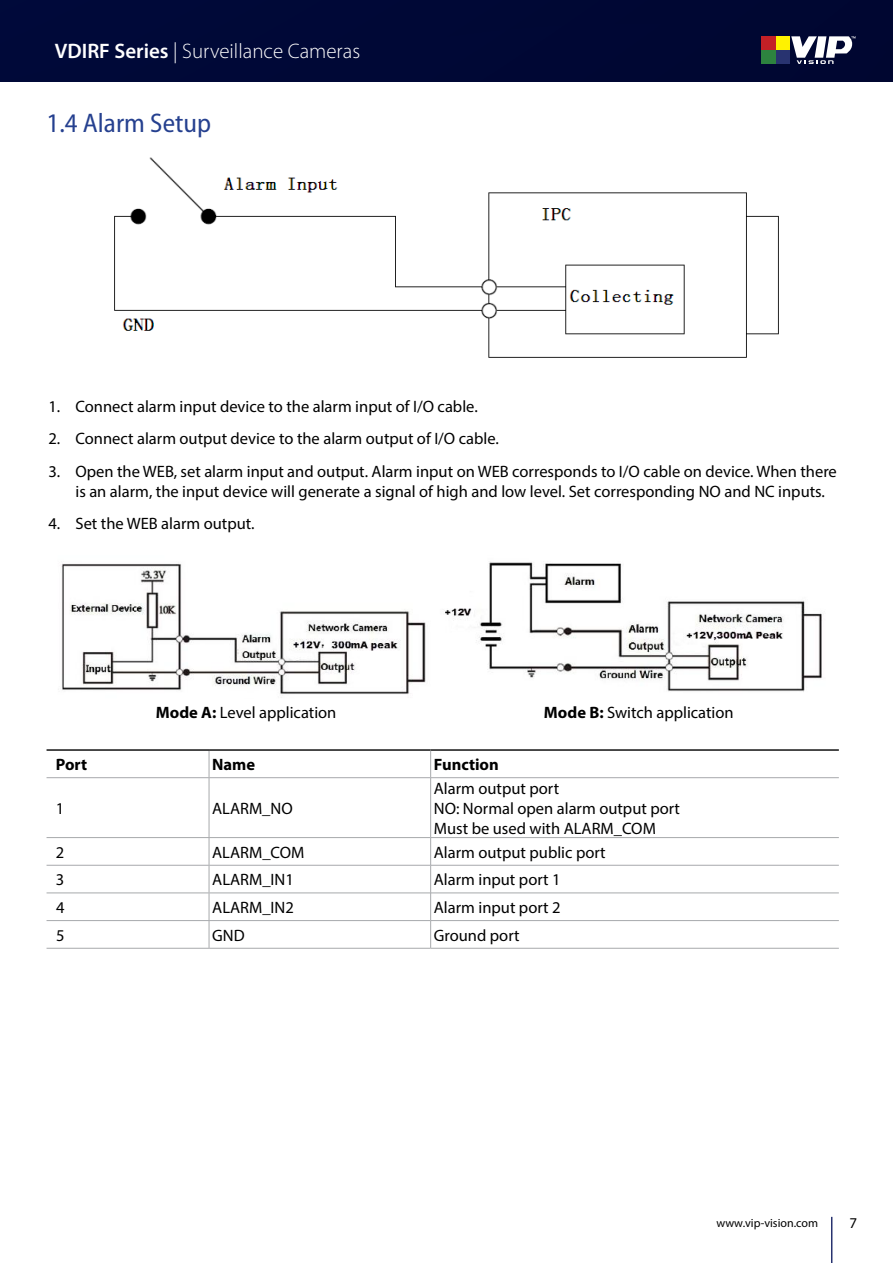
<style>
.page{position:relative;width:893px;height:1263px;background:#fff}
.page>*{position:absolute;margin:0;border:0;box-sizing:border-box;transform-origin:0 0}
.t1{font:semi-condensed 27px "Myriad Pro";color:#25408f}
.t2{font:300 21px "Myriad Pro";color:#fff}
.t3{font:16.5px/19.8px "Myriad Pro";color:#000}
.t4{font:700 16.5px "Myriad Pro";color:#000}
.t5{font:15px "Myriad Pro";color:#000}
.t6{font:12px "Myriad Pro";color:#000}
.s1{font-weight:600}
.s2{font-weight:700}
</style>
<div class="page">
<hr style="left:831px;top:1217px;width:1px;height:46px;background:#283370">
<div style="left:0;top:0;width:893px;height:81px;background:#000836"></div>
<div style="left:761px;top:36px;width:14px;height:14px;background:#c42026"></div>
<div style="left:761px;top:50px;width:14px;height:14px;background:#2d833f"></div>
<div style="left:776px;top:36px;width:13px;height:14px;background:#fff200"></div>
<div style="left:776px;top:50px;width:13px;height:14px;background:#283370"></div>
<svg style="left:789px;top:36px;width:67px;height:28px"></svg>
<img style="left:114px;top:157px;width:665px;height:201px">
<img style="left:61px;top:563px;width:365px;height:132px">
<img style="left:445px;top:562px;width:377px;height:130px">
<svg style="left:209px;top:751px;width:1px;height:26px"></svg>
<hr style="left:47px;top:777px;width:162px;height:1px;background:#a7a9ac">
<hr style="left:209px;top:777px;width:221px;height:1px;background:#a7a9ac">
<hr style="left:431px;top:777px;width:408px;height:1px;background:#a7a9ac">
<hr style="left:47px;top:837px;width:162px;height:1px;background:#a7a9ac">
<hr style="left:209px;top:837px;width:221px;height:1px;background:#a7a9ac">
<hr style="left:431px;top:837px;width:408px;height:1px;background:#a7a9ac">
<hr style="left:47px;top:865px;width:162px;height:1px;background:#a7a9ac">
<hr style="left:209px;top:865px;width:221px;height:1px;background:#a7a9ac">
<hr style="left:431px;top:865px;width:408px;height:1px;background:#a7a9ac">
<hr style="left:47px;top:892px;width:162px;height:1px;background:#a7a9ac">
<hr style="left:209px;top:892px;width:221px;height:1px;background:#a7a9ac">
<hr style="left:431px;top:892px;width:408px;height:1px;background:#a7a9ac">
<hr style="left:47px;top:920px;width:162px;height:1px;background:#a7a9ac">
<hr style="left:209px;top:920px;width:221px;height:1px;background:#a7a9ac">
<hr style="left:431px;top:920px;width:408px;height:1px;background:#a7a9ac">
<hr style="left:47px;top:948px;width:162px;height:1px;background:#a7a9ac">
<hr style="left:209px;top:948px;width:222px;height:1px;background:#a7a9ac">
<hr style="left:431px;top:948px;width:408px;height:1px;background:#a7a9ac">
<hr style="left:209px;top:778px;width:1px;height:59px;background:#a7a9ac">
<svg style="left:209px;top:838px;width:1px;height:110px"></svg>
<hr style="left:47px;top:749px;width:162px;height:2px;background:#000">
<hr style="left:209px;top:749px;width:222px;height:2px;background:#000">
<hr style="left:431px;top:749px;width:408px;height:2px;background:#000">
<svg style="left:430px;top:751px;width:1px;height:27px"></svg>
<hr style="left:430px;top:778px;width:1px;height:59px;background:#a7a9ac">
<svg style="left:430px;top:837px;width:1px;height:111px"></svg>
<p class="t2" style="left:55px;top:38px;width:307px"><span class="s1">VDIRF Series</span> | Surveillance Cameras</p>
<h1 class="t1" style="left:47px;top:106px;width:166px">1.4 Alarm Setup</h1>
<p class="t3" style="left:48px;top:396px;width:431px">1. Connect alarm input device to the alarm input of I/O cable.</p>
<p class="t3" style="left:48px;top:429px;width:452px">2. Connect alarm output device to the alarm output of I/O cable.</p>
<p class="t3" style="left:75px;top:461px;width:763px;text-indent:-27px">3. Open the WEB, set alarm input and output. Alarm input on WEB corresponds to I/O cable on device. When there is an alarm, the input device will generate a signal of high and low level. Set corresponding NO and NC inputs.</p>
<p class="t3" style="left:48px;top:514px;width:208px">4. Set the WEB alarm output.</p>
<p class="t3" style="left:156px;top:702px;width:182px"><span class="s2">Mode A:</span> Level application</p>
<p class="t3" style="left:544px;top:702px;width:191px"><span class="s2">Mode B:</span> Switch application</p>
<p class="t4" style="left:56px;top:754px;width:33px">Port</p>
<p class="t4" style="left:212px;top:754px;width:44px">Name</p>
<p class="t4" style="left:434px;top:754px;width:66px">Function</p>
<p class="t3" style="left:56px;top:798px;width:10px">1</p>
<p class="t3" style="left:212px;top:798px;width:82px">ALARM_NO</p>
<p class="t3" style="left:434px;top:778px;width:248px">Alarm output port<br>NO: Normal open alarm output port<br>Must be used with ALARM_COM</p>
<p class="t3" style="left:56px;top:842px;width:10px">2</p>
<p class="t3" style="left:212px;top:842px;width:94px">ALARM_COM</p>
<p class="t3" style="left:434px;top:842px;width:173px">Alarm output public port</p>
<p class="t3" style="left:56px;top:869px;width:10px">3</p>
<p class="t3" style="left:212px;top:869px;width:83px">ALARM_IN1</p>
<p class="t3" style="left:434px;top:869px;width:128px">Alarm input port 1</p>
<p class="t3" style="left:56px;top:897px;width:10px">4</p>
<p class="t3" style="left:212px;top:897px;width:83px">ALARM_IN2</p>
<p class="t3" style="left:434px;top:897px;width:128px">Alarm input port 2</p>
<p class="t3" style="left:56px;top:925px;width:10px">5</p>
<p class="t3" style="left:212px;top:925px;width:34px">GND</p>
<p class="t3" style="left:434px;top:925px;width:87px">Ground port</p>
<p class="t6" style="left:716px;top:1215px;width:103px">www.vip-vision.com</p>
<p class="t5" style="left:849px;top:1214px;width:9px">7</p>
</div>
